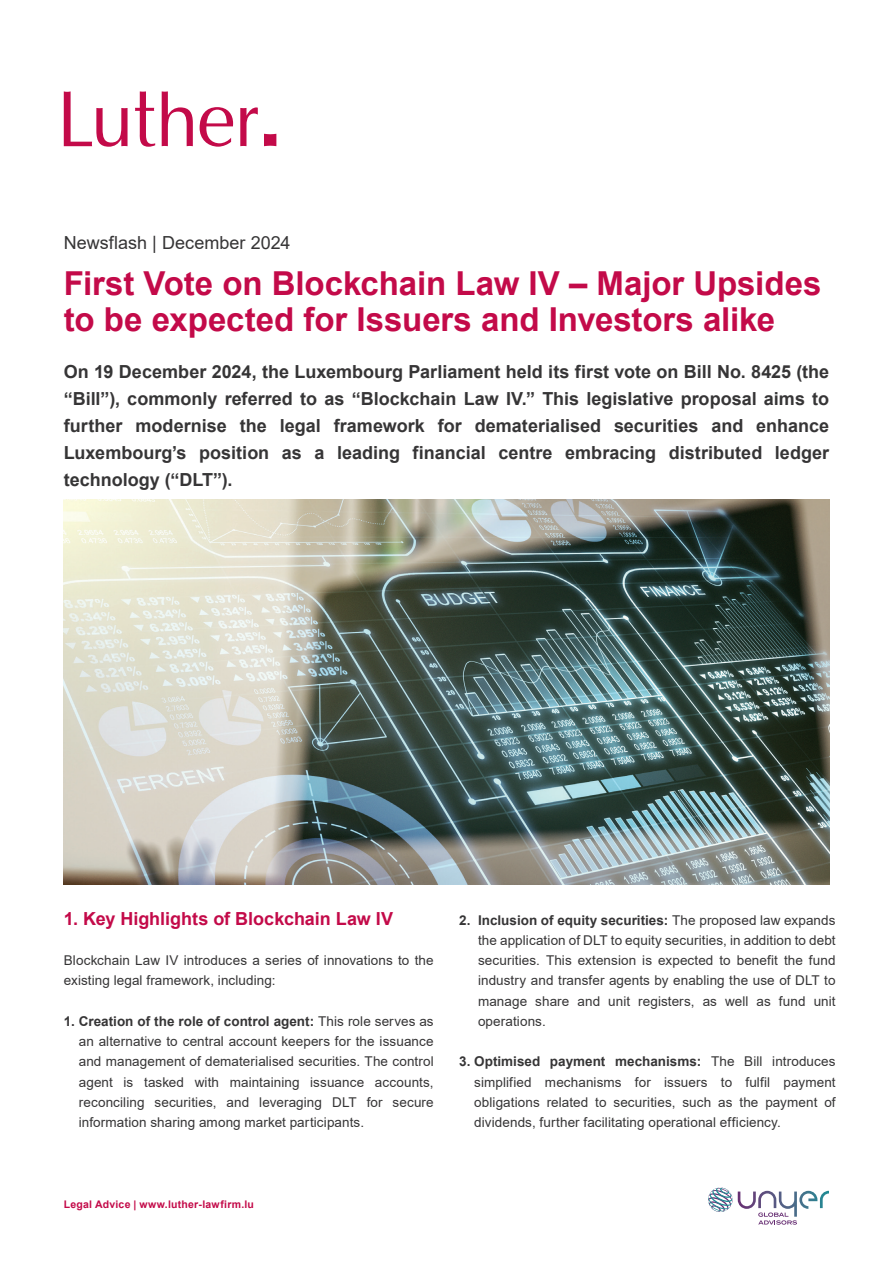
<style>
.page{position:relative;width:893px;height:1263px;background:#fff}
.page>*{position:absolute;margin:0;border:0;box-sizing:border-box;transform-origin:0 0}
.t1{font:700 33px/36px "Arial";letter-spacing:-.005em;color:#c30a49}
.t2{font:700 18px/27px "Arial";color:#363536;text-align:justify}
.t3{font:700 18px "Arial";color:#c30a49}
.t4{font:18px "Arial";color:#363536}
.t5{font:13.5px/20.2px "Arial";letter-spacing:.005em;color:#363536;text-align:justify}
.t6{font:700 10.5px "Arial";letter-spacing:.025em;color:#c30a49}
.s1{font-weight:700}
</style>
<div class="page">
<svg style="left:708px;top:1187px;width:121px;height:38px"></svg>
<svg style="left:264px;top:134px;width:12px;height:12px"></svg>
<svg style="left:200px;top:107px;width:33px;height:40px"></svg>
<svg style="left:64px;top:91px;width:64px;height:56px"></svg>
<svg style="left:162px;top:91px;width:31px;height:55px"></svg>
<svg style="left:135px;top:91px;width:20px;height:56px"></svg>
<svg style="left:240px;top:107px;width:18px;height:39px"></svg>
<img style="left:64px;top:499px;width:765px;height:385px">
<h2 class="t4" style="left:64px;top:230px;width:228px">Newsflash | December 2024</h2>
<h1 class="t1" style="left:64px;top:266px;width:759px">First Vote on Blockchain Law IV – Major Upsides to be expected for Issuers and Investors alike</h1>
<p class="t2" style="left:64px;top:358px;width:767px">On 19 December 2024, the Luxembourg Parliament held its first vote on Bill No. 8425 (the “Bill”), commonly referred to as “Blockchain Law IV.” This legislative proposal aims to further modernise the legal framework for dematerialised securities and enhance Luxembourg’s position as a leading financial centre embracing distributed ledger technology (“DLT”).</p>
<h2 class="t3" style="left:64px;top:906px;width:331px">1. Key Highlights of Blockchain Law IV</h2>
<p class="t5" style="left:64px;top:950px;width:371px">Blockchain Law IV introduces a series of innovations to the existing legal framework, including:</p>
<p class="t5" style="left:79px;top:1011px;width:356px;text-indent:-15px"><span class="s1">1. Creation of the role of control agent:</span> This role serves as an alternative to central account keepers for the issuance and management of dematerialised securities. The control agent is tasked with maintaining issuance accounts, reconciling securities, and leveraging DLT for secure information sharing among market participants.</p>
<p class="t5" style="left:478px;top:910px;width:359px;text-indent:-19px"><span class="s1">2. Inclusion of equity securities:</span> The proposed law expands the application of DLT to equity securities, in addition to debt securities. This extension is expected to benefit the fund industry and transfer agents by enabling the use of DLT to manage share and unit registers, as well as fund unit operations.</p>
<p class="t5" style="left:474px;top:1051px;width:363px;text-indent:-15px"><span class="s1">3. Optimised payment mechanisms:</span> The Bill introduces simplified mechanisms for issuers to fulfil payment obligations related to securities, such as the payment of dividends, further facilitating operational efficiency.</p>
<p class="t6" style="left:64px;top:1197px;width:192px">Legal Advice | www.luther-lawfirm.lu</p>
</div>
